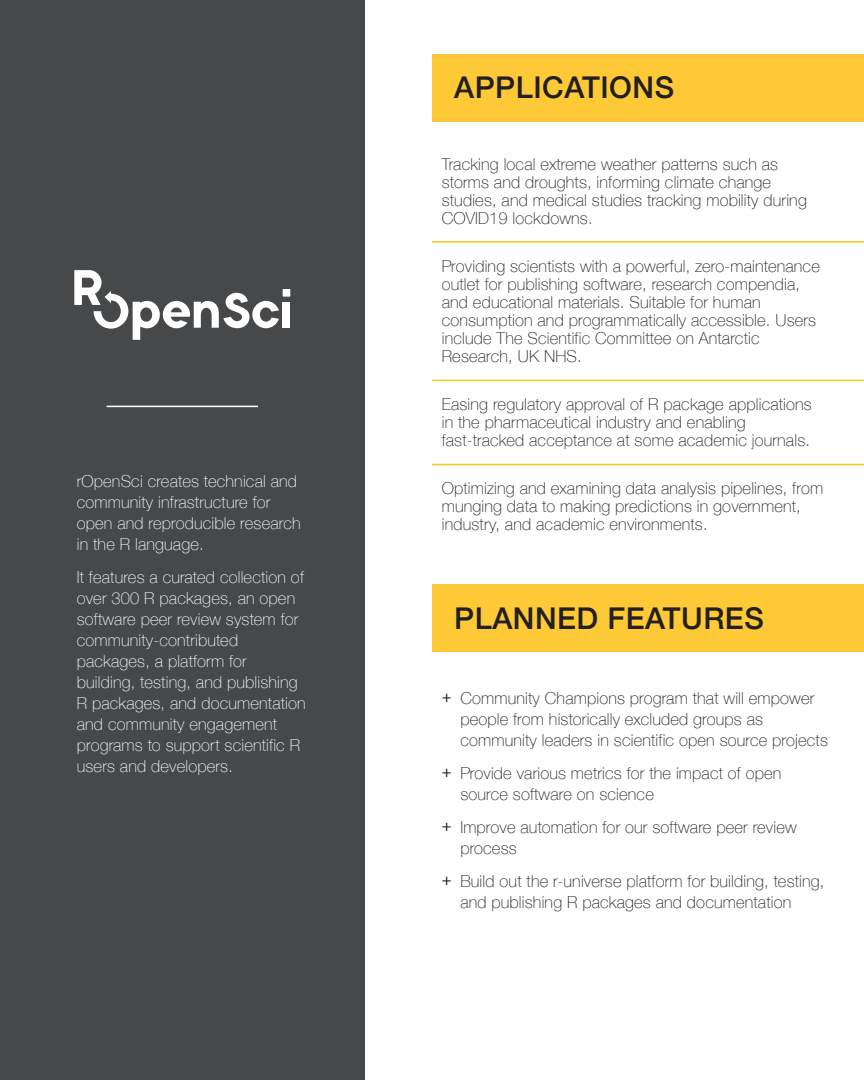
<style>
.page{position:relative;width:864px;height:1080px;background:#fff}
.page>*{position:absolute;margin:0;border:0;box-sizing:border-box;transform-origin:0 0}
.t1{font:500 30px "Helvetica Neue";letter-spacing:.015em;color:#231f20}
.t2{font:100 16.5px/18px "Helvetica Neue";letter-spacing:.01em;color:#231f20}
.t3{font:100 16.5px/21px "Helvetica Neue";letter-spacing:.01em;color:#fdfefe}
.s1{font-weight:400}
</style>
<div class="page">
<div style="left:432px;top:54px;width:432px;height:68px;background:#fec936"></div>
<div style="left:0;top:0;width:365px;height:1080px;background:#464849"></div>
<hr style="left:107px;top:406px;width:151px;height:1px;background:#fff">
<hr style="left:432px;top:241px;width:432px;height:2px;background:#f7ca11">
<hr style="left:432px;top:464px;width:432px;height:1px;background:#f7ca11">
<div style="left:432px;top:584px;width:432px;height:68px;background:#fec936"></div>
<hr style="left:432px;top:380px;width:432px;height:1px;background:#f7ca11">
<div style="left:283px;top:302px;width:7px;height:26px;background:#fff"></div>
<div style="left:283px;top:289px;width:7px;height:8px;background:#fff"></div>
<svg style="left:74px;top:270px;width:205px;height:70px"></svg>
<p class="t3" style="left:77px;top:470px;width:225px">rOpenSci creates technical and community infrastructure for open and reproducible research in the R language.</p>
<p class="t3" style="left:77px;top:566px;width:231px">It features a curated collection of over 300 R packages, an open software peer review system for community-contributed packages, a platform for building, testing, and publishing<br>R packages, and documentation and community engagement programs to support scientific R users and developers.</p>
<h1 class="t1" style="left:454px;top:63px;width:221px">APPLICATIONS</h1>
<p class="t2" style="left:442px;top:154px;width:367px">Tracking local extreme weather patterns such as storms and droughts, informing climate change studies, and medical studies tracking mobility during COVID19 lockdowns.</p>
<p class="t2" style="left:442px;top:256px;width:380px">Providing scientists with a powerful, zero-maintenance outlet for publishing software, research compendia, and educational materials. Suitable for human consumption and programmatically accessible. Users include The Scientific Committee on Antarctic Research, UK NHS.</p>
<p class="t2" style="left:442px;top:394px;width:372px">Easing regulatory approval of R package applications in the pharmaceutical industry and enabling fast-tracked acceptance at some academic journals.</p>
<p class="t2" style="left:442px;top:478px;width:383px">Optimizing and examining data analysis pipelines, from munging data to making predictions in government, industry, and academic environments.</p>
<h1 class="t1" style="left:454px;top:594px;width:311px">PLANNED FEATURES</h1>
<p class="t2" style="left:460px;top:687px;width:369px;line-height:21px;text-indent:-19px"><span class="s1">+</span> Community Champions program that will empower people from historically excluded groups as community leaders in scientific open source projects</p>
<p class="t2" style="left:460px;top:762px;width:323px;line-height:21px;text-indent:-19px"><span class="s1">+</span> Provide various metrics for the impact of open source software on science</p>
<p class="t2" style="left:460px;top:816px;width:338px;line-height:21px;text-indent:-19px"><span class="s1">+</span> Improve automation for our software peer review process</p>
<p class="t2" style="left:460px;top:870px;width:366px;line-height:21px;text-indent:-19px"><span class="s1">+</span> Build out the r-universe platform for building, testing, and publishing R packages and documentation</p>
</div>
